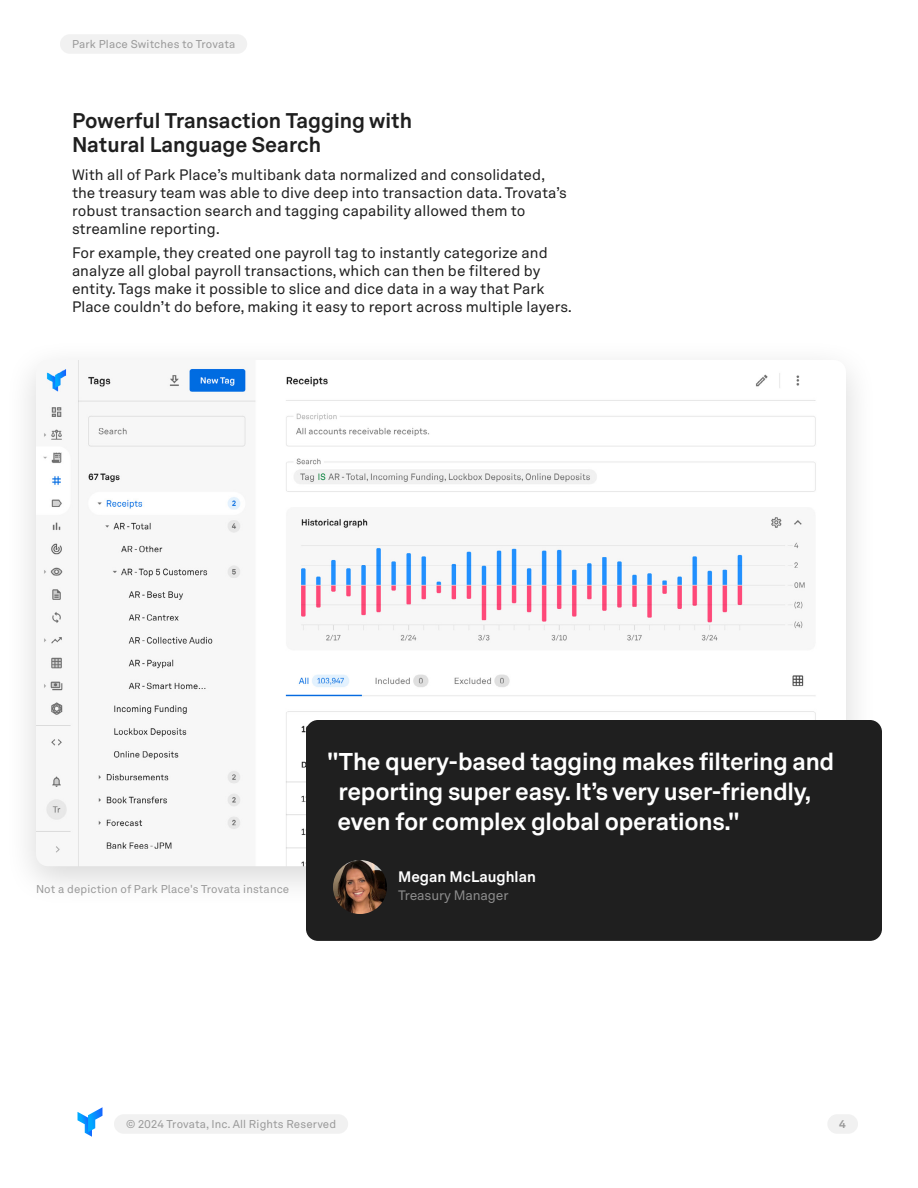
<style>
.page{position:relative;width:918px;height:1188px;background:#fff}
.page>*{position:absolute;margin:0;border:0;box-sizing:border-box;transform-origin:0 0}
.t1{font:700 24px/30px "Akkurat LL";letter-spacing:-.01em;color:#fff}
.t2{font:700 21px/24px "Akkurat LL";color:#1f1f1f}
.t3{font:15px/18px "Akkurat LL";color:#1f1f1f}
.t4{font:700 15px "Akkurat LL";color:#fff}
.t5{font:13.5px "Akkurat LL";letter-spacing:-.01em;color:#8d8d8d}
.t6{font:11.25px "Akkurat LL";letter-spacing:.01em;color:#999}
.t7{font:700 11.25px "Akkurat LL";color:#999}
</style>
<div class="page">
<div style="left:827px;top:1114px;width:31px;height:20px;background:#f1f1f1;border-radius:10px"></div>
<div style="left:60px;top:34px;width:187px;height:20px;background:#f1f1f1;border-radius:10px"></div>
<div style="left:114px;top:1114px;width:234px;height:20px;background:#f1f1f1;border-radius:10px"></div>
<svg style="left:78px;top:1107px;width:24px;height:30px"></svg>
<div style="left:4px;top:337px;width:874px;height:572px;background:#000;opacity:.16"></div>
<img style="left:36px;top:360px;width:810px;height:506px">
<div style="left:306px;top:720px;width:576px;height:221px;background:#1f1f1f;border-radius:12px"></div>
<img style="left:333px;top:860px;width:54px;height:54px;border-radius:27px">
<p class="t6" style="left:72px;top:36px;width:165px">Park Place Switches to Trovata</p>
<h2 class="t2" style="left:72px;top:107px;width:342px">Powerful Transaction Tagging with<br>Natural Language Search</h2>
<p class="t3" style="left:72px;top:165px;width:496px">With all of Park Place’s multibank data normalized and consolidated, the treasury team was able to dive deep into transaction data. Trovata’s robust transaction search and tagging capability allowed them to streamline reporting.</p>
<p class="t3" style="left:72px;top:243px;width:502px">For example, they created one payroll tag to instantly categorize and analyze all global payroll transactions, which can then be filtered by entity. Tags make it possible to slice and dice data in a way that Park Place couldn’t do before, making it easy to report across multiple layers.</p>
<p class="t6" style="left:36px;top:880px;width:255px">Not a depiction of Park Place's Trovata instance</p>
<h1 class="t1" style="left:338px;top:745px;width:498px;text-indent:-10px">"The query-based tagging makes filtering and reporting super easy. It’s very user-friendly, even for complex global operations."</h1>
<p class="t4" style="left:398px;top:865px;width:139px">Megan McLaughlan</p>
<p class="t5" style="left:398px;top:885px;width:112px">Treasury Manager</p>
<p class="t6" style="left:126px;top:1116px;width:212px">© 2024 Trovata, Inc. All Rights Reserved</p>
<p class="t7" style="left:839px;top:1115px;width:8px">4</p>
</div>
